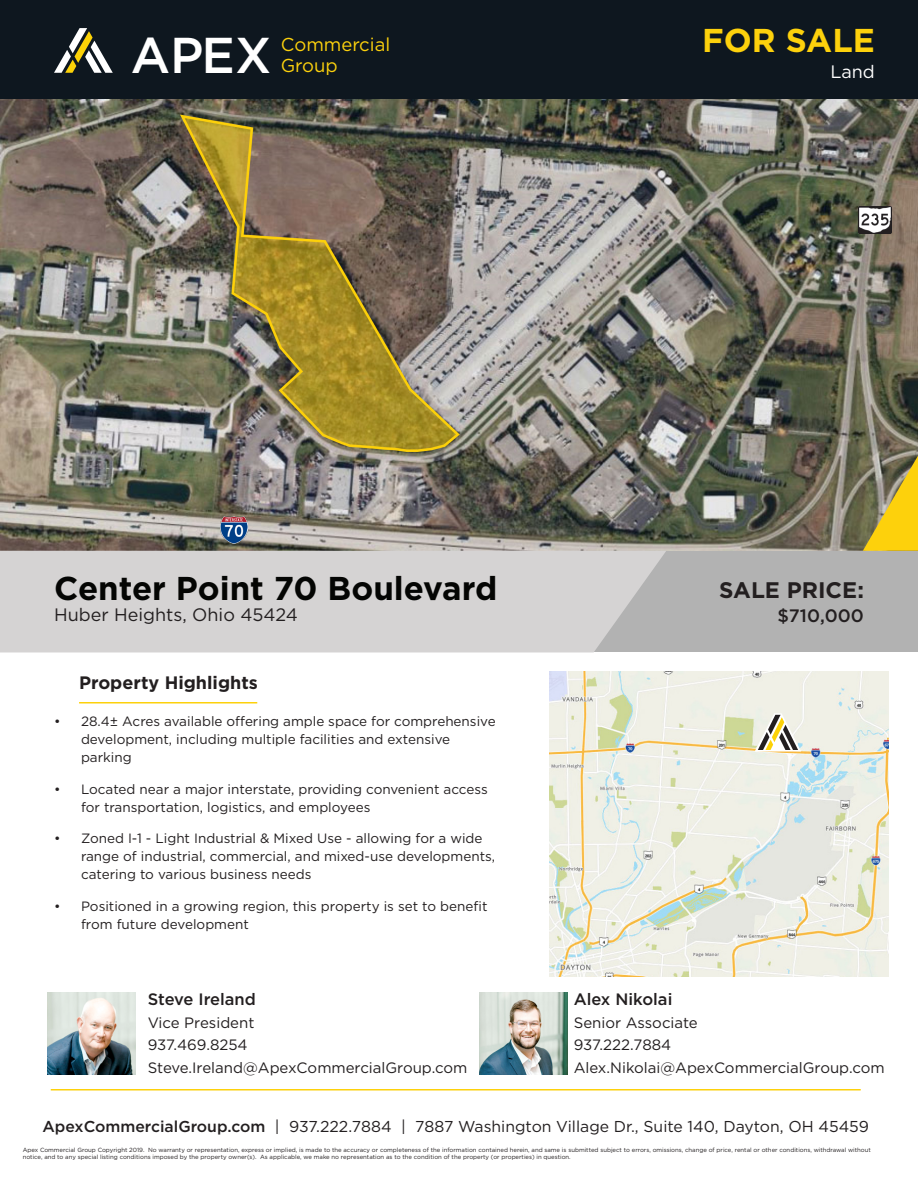
<style>
.page{position:relative;width:918px;height:1188px;background:#fff}
.page>*{position:absolute;margin:0;border:0;box-sizing:border-box;transform-origin:0 0}
.t1{font:500 50.25px "Gotham";color:#fff}
.t2{font:700 33px "Gotham";color:#040503}
.t3{font:700 33px "Gotham";color:#fdd10c}
.t4{font:700 22.5px "Gotham";color:#231f20}
.t5{font:18.6px/20.9px "Gotham";color:#fcd10d}
.t6{font:18px "Gotham";color:#231f20}
.t7{font:700 18px "Gotham";color:#231f20}
.t8{font:500 18px "Gotham";color:#231f20}
.t9{font:18px "Gotham";color:#fff}
.t10{font:500 16.5px "Gotham";color:#231f20}
.t11{font:15.75px "Gotham";color:#231f20}
.t12{font:15px/22.5px "Gotham";color:#231f20}
.t13{font:13.5px/18px "Gotham";color:#231f20}
.t14{font:6px/7.2px "Gotham";color:#231f20}
.s1{font-weight:500}
</style>
<div class="page">
<img style="left:0;top:99px;width:918px;height:452px">
<div style="left:0;top:0;width:918px;height:99px;background:#0e171f"></div>
<div style="left:577px;top:551px;width:341px;height:101px;background:#b2b2b2"></div>
<hr style="left:79px;top:702px;width:178px;height:2px;background:#fdd10b">
<hr style="left:51px;top:1089px;width:810px;height:1px;background:#fdd10b">
<svg style="left:863px;top:456px;width:55px;height:95px;background:#baa337"></svg>
<div style="left:0;top:551px;width:666px;height:101px;background:#d5d3d3"></div>
<svg style="left:54px;top:28px;width:59px;height:45px"></svg>
<img style="left:479px;top:992px;width:89px;height:83px">
<img style="left:47px;top:992px;width:89px;height:83px">
<img style="left:220px;top:517px;width:27px;height:27px">
<img style="left:858px;top:207px;width:34px;height:27px">
<img style="left:550px;top:671px;width:339px;height:305px">
<svg style="left:755px;top:713px;width:46px;height:39px"></svg>
<h1 class="t1" style="left:131px;top:22px;width:142px">APEX</h1>
<h3 class="t5" style="left:281px;top:34px;width:111px">Commercial<br>Group</h3>
<p class="t3" style="left:702px;top:18px;width:174px">FOR SALE</p>
<p class="t9" style="left:830px;top:60px;width:46px">Land</p>
<p class="t2" style="left:54px;top:567px;width:445px">Center Point 70 Boulevard</p>
<p class="t6" style="left:54px;top:603px;width:245px">Huber Heights, Ohio 45424</p>
<p class="t7" style="left:79px;top:671px;width:180px">Property Highlights</p>
<p class="t13" style="left:81px;top:712px;width:416px;text-indent:-27px">• 28.4± Acres available offering ample space for comprehensive development, including multiple facilities and extensive parking</p>
<p class="t13" style="left:81px;top:780px;width:408px;text-indent:-27px">• Located near a major interstate, providing convenient access for transportation, logistics, and employees</p>
<p class="t13" style="left:81px;top:829px;width:416px;text-indent:-27px">• Zoned I-1 - Light Industrial &amp; Mixed Use - allowing for a wide range of industrial, commercial, and mixed-use developments, catering to various business needs</p>
<p class="t13" style="left:81px;top:897px;width:408px;text-indent:-27px">• Positioned in a growing region, this property is set to benefit from future development</p>
<p class="t10" style="left:148px;top:989px;width:110px">Steve Ireland</p>
<p class="t12" style="left:148px;top:1011px;width:108px">Vice President<br>937.469.8254</p>
<p class="t12" style="left:148px;top:1056px;width:321px">Steve.Ireland@ApexCommercialGroup.com</p>
<p class="t4" style="left:719px;top:576px;width:146px">SALE PRICE:</p>
<p class="t8" style="left:777px;top:604px;width:88px">$710,000</p>
<p class="t10" style="left:574px;top:989px;width:100px">Alex Nikolai</p>
<p class="t12" style="left:574px;top:1011px;width:126px">Senior Associate<br>937.222.7884</p>
<p class="t12" style="left:574px;top:1056px;width:312px">Alex.Nikolai@ApexCommercialGroup.com</p>
<p class="t11" style="left:43px;top:1116px;width:828px"><span class="s1">ApexCommercialGroup.com</span> | 937.222.7884 | 7887 Washington Village Dr., Suite 140, Dayton, OH 45459</p>
<p class="t14" style="left:23px;top:1146px;width:850px">Apex Commercial Group Copyright 2019. No warranty or representation, express or implied, is made to the accuracy or completeness of the information contained herein, and same is submitted subject to errors, omissions, change of price, rental or other conditions, withdrawal without notice, and to any special listing conditions imposed by the property owner(s). As applicable, we make no representation as to the condition of the property (or properties) in question.</p>
</div>
